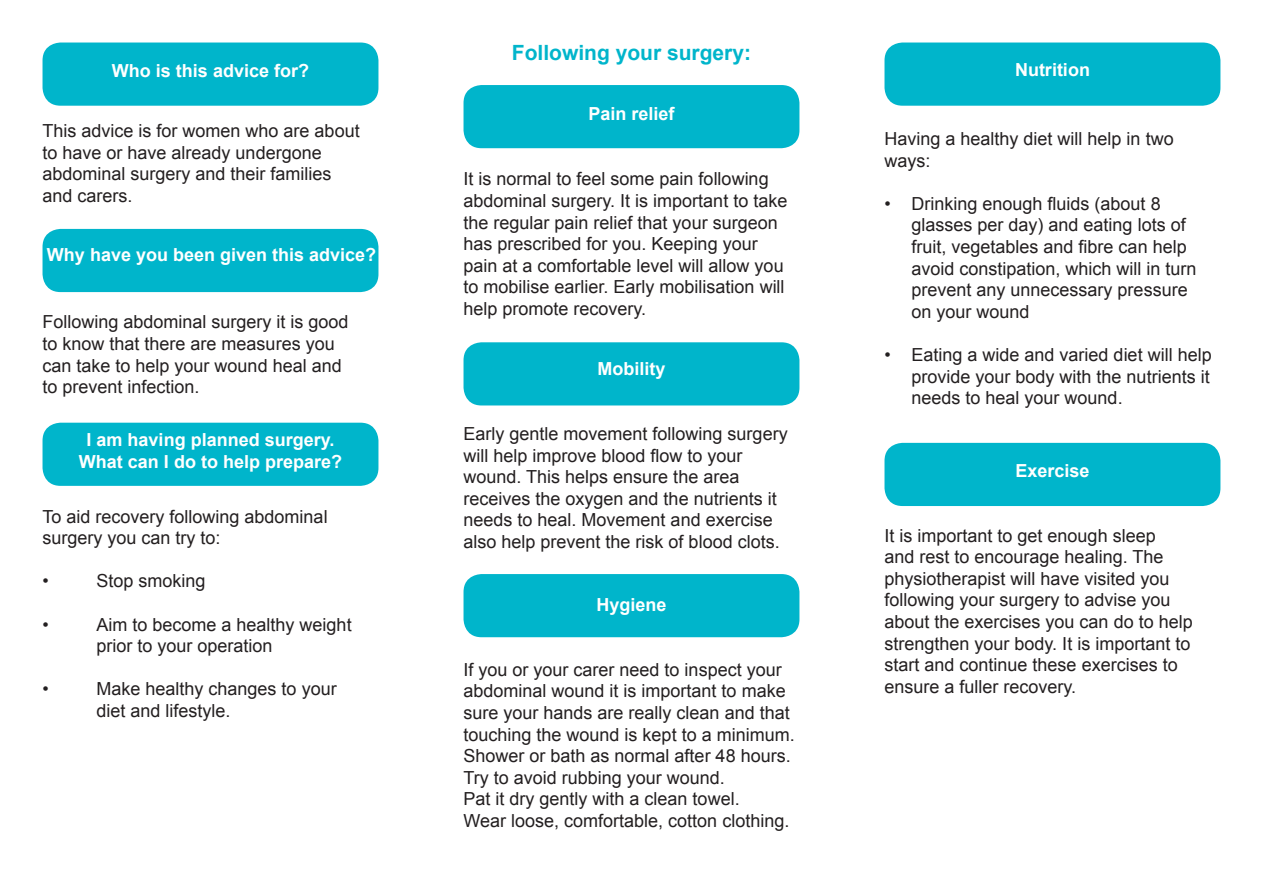
<style>
.page{position:relative;width:1263px;height:893px;background:#fff}
.page>*{position:absolute;margin:0;border:0;box-sizing:border-box;transform-origin:0 0}
.t1{font:700 21px "Arial";color:#00b5cb}
.t2{font:18px/21.6px "Arial";color:#231f20}
.t3{font:700 18px "Arial";color:#fff}
</style>
<div class="page">
<div style="left:884px;top:443px;width:336px;height:63px;background:#00b5cb;border-radius:18px"></div>
<div style="left:884px;top:43px;width:336px;height:63px;background:#00b5cb;border-radius:18px"></div>
<div style="left:463px;top:574px;width:336px;height:63px;background:#00b5cb;border-radius:18px"></div>
<div style="left:463px;top:342px;width:336px;height:63px;background:#00b5cb;border-radius:18px"></div>
<div style="left:43px;top:229px;width:335px;height:63px;background:#00b5cb;border-radius:18px"></div>
<div style="left:43px;top:43px;width:335px;height:63px;background:#00b5cb;border-radius:18px"></div>
<div style="left:43px;top:423px;width:335px;height:63px;background:#00b5cb;border-radius:18px"></div>
<div style="left:463px;top:85px;width:336px;height:63px;background:#00b5cb;border-radius:18px"></div>
<p class="t3" style="left:112px;top:59px;width:199px">Who is this advice for?</p>
<p class="t2" style="left:43px;top:120px;width:319px">This advice is for women who are about to have or have already undergone abdominal surgery and their families</p>
<p class="t2" style="left:43px;top:185px;width:92px">and carers.</p>
<p class="t3" style="left:47px;top:243px;width:331px">Why have you been given this advice?</p>
<p class="t2" style="left:43px;top:311px;width:308px">Following abdominal surgery it is good</p>
<p class="t2" style="left:43px;top:333px;width:294px">to know that there are measures you</p>
<p class="t2" style="left:43px;top:355px;width:301px">can take to help your wound heal and</p>
<p class="t2" style="left:43px;top:376px;width:159px">to prevent infection.</p>
<p class="t3" style="left:87px;top:428px;width:249px">I am having planned surgery.</p>
<p class="t3" style="left:79px;top:450px;width:265px">What can I do to help prepare?</p>
<p class="t2" style="left:43px;top:506px;width:287px">To aid recovery following abdominal surgery you can try to:</p>
<p class="t2" style="left:43px;top:571px;width:8px">•</p>
<p class="t2" style="left:97px;top:571px;width:111px">Stop smoking</p>
<p class="t2" style="left:43px;top:614px;width:8px">•</p>
<p class="t2" style="left:97px;top:614px;width:257px">Aim to become a healthy weight prior to your operation</p>
<p class="t2" style="left:43px;top:679px;width:8px">•</p>
<p class="t2" style="left:97px;top:679px;width:242px">Make healthy changes to your</p>
<p class="t2" style="left:97px;top:700px;width:136px">diet and lifestyle.</p>
<p class="t1" style="left:512px;top:39px;width:241px">Following your surgery:</p>
<p class="t3" style="left:588px;top:102px;width:88px">Pain relief</p>
<p class="t2" style="left:463px;top:168px;width:325px">It is normal to feel some pain following abdominal surgery. It is important to take the regular pain relief that your surgeon has prescribed for you. Keeping your pain at a comfortable level will allow you to mobilise earlier. Early mobilisation will help promote recovery.</p>
<p class="t3" style="left:597px;top:356px;width:70px">Mobility</p>
<p class="t2" style="left:463px;top:423px;width:326px">Early gentle movement following surgery will help improve blood flow to your wound. This helps ensure the area receives the oxygen and the nutrients it needs to heal. Movement and exercise also help prevent the risk of blood clots.</p>
<p class="t3" style="left:596px;top:593px;width:72px">Hygiene</p>
<p class="t2" style="left:463px;top:659px;width:333px">If you or your carer need to inspect your abdominal wound it is important to make sure your hands are really clean and that touching the wound is kept to a minimum.<br>Shower or bath as normal after 48 hours.<br>Try to avoid rubbing your wound.</p>
<p class="t2" style="left:463px;top:788px;width:278px">Pat it dry gently with a clean towel.</p>
<p class="t2" style="left:463px;top:810px;width:327px">Wear loose, comfortable, cotton clothing.</p>
<p class="t3" style="left:1015px;top:58px;width:76px">Nutrition</p>
<p class="t2" style="left:884px;top:128px;width:291px">Having a healthy diet will help in two ways:</p>
<p class="t2" style="left:911px;top:193px;width:287px;text-indent:-27px">• Drinking enough fluids (about 8 glasses per day) and eating lots of fruit, vegetables and fibre can help avoid constipation, which will in turn prevent any unnecessary pressure on your wound</p>
<p class="t2" style="left:911px;top:344px;width:302px;text-align:justify;text-indent:-27px">• Eating a wide and varied diet will help provide your body with the nutrients it needs to heal your wound.</p>
<p class="t3" style="left:1015px;top:459px;width:76px">Exercise</p>
<p class="t2" style="left:884px;top:525px;width:310px">It is important to get enough sleep<br>and rest to encourage healing. The physiotherapist will have visited you following your surgery to advise you about the exercises you can do to help strengthen your body. It is important to start and continue these exercises to ensure a fuller recovery.</p>
</div>
